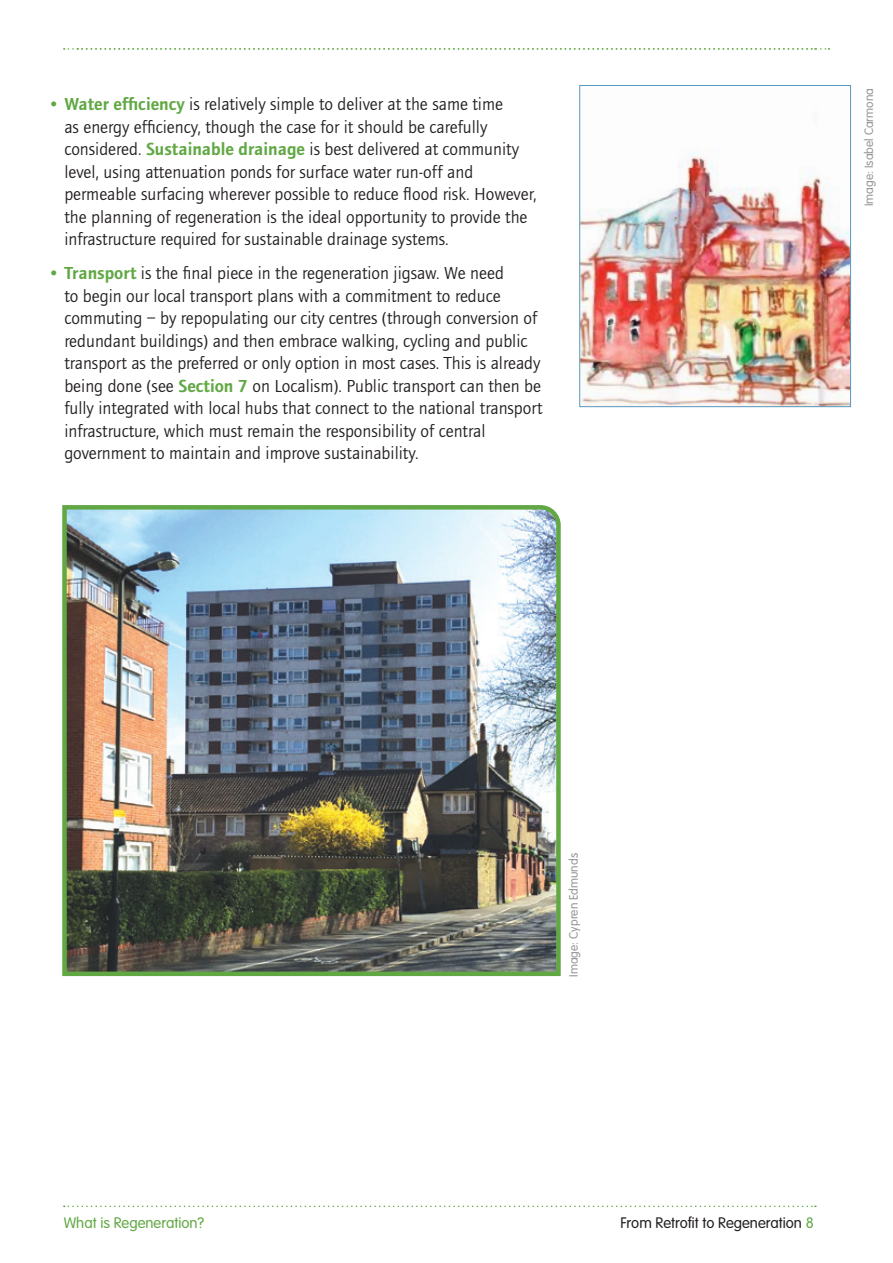
<style>
.page{position:relative;width:893px;height:1263px;background:#fff}
.page>*{position:absolute;margin:0;border:0;box-sizing:border-box;transform-origin:0 0}
._12_with_half_line{font:18px/22.5px "Foundry Journal";color:#231f20}
.t1{font:300 15px "VAG Rounded";color:#231f20}
.t2{font:300 15px "VAG Rounded";color:#61a844}
.Picture_Caption{font:300 12px "VAG Rounded";color:#939598}
.s1{color:#61a844}
.s2{font-weight:600;color:#61a844}
</style>
<div class="page">
<svg style="left:64px;top:1205px;width:752px;height:2px"></svg>
<svg style="left:64px;top:48px;width:765px;height:2px"></svg>
<img style="left:62px;top:505px;width:499px;height:472px">
<img style="left:581px;top:152px;width:268px;height:253px">
<div style="left:579px;top:85px;width:272px;height:322px;border:1px solid #5698c1"></div>
<p class="_12_with_half_line" style="left:64px;top:93px;width:474px;text-indent:-17px"><span class="s1">•</span> <span class="s2">Water efficiency</span> is relatively simple to deliver at the same time<br>as energy efficiency, though the case for it should be carefully considered. <span class="s2">Sustainable drainage</span> is best delivered at community level, using attenuation ponds for surface water run-off and permeable surfacing wherever possible to reduce flood risk. However, the planning of regeneration is the ideal opportunity to provide the infrastructure required for sustainable drainage systems.</p>
<p class="_12_with_half_line" style="left:64px;top:262px;width:480px;text-indent:-17px"><span class="s2">• Transport</span> is the final piece in the regeneration jigsaw. We need<br>to begin our local transport plans with a commitment to reduce commuting – by repopulating our city centres (through conversion of redundant buildings) and then embrace walking, cycling and public transport as the preferred or only option in most cases. This is already being done (see <span class="s2">Section 7</span> on Localism). Public transport can then be fully integrated with local hubs that connect to the national transport infrastructure, which must remain the responsibility of central government to maintain and improve sustainability.</p>
<p class="Picture_Caption" style="left:862px;top:206px;width:120px;rotate:-90deg">Image: Isabel Carmona</p>
<p class="t2" style="left:64px;top:1214px;width:142px">What is Regeneration?</p>
<p class="Picture_Caption" style="left:567px;top:977px;width:125px;rotate:-90deg">Image: Cypren Edmunds</p>
<p class="t1" style="left:620px;top:1214px;width:195px">From Retrofit to Regeneration <span class="s1">8</span></p>
</div>
